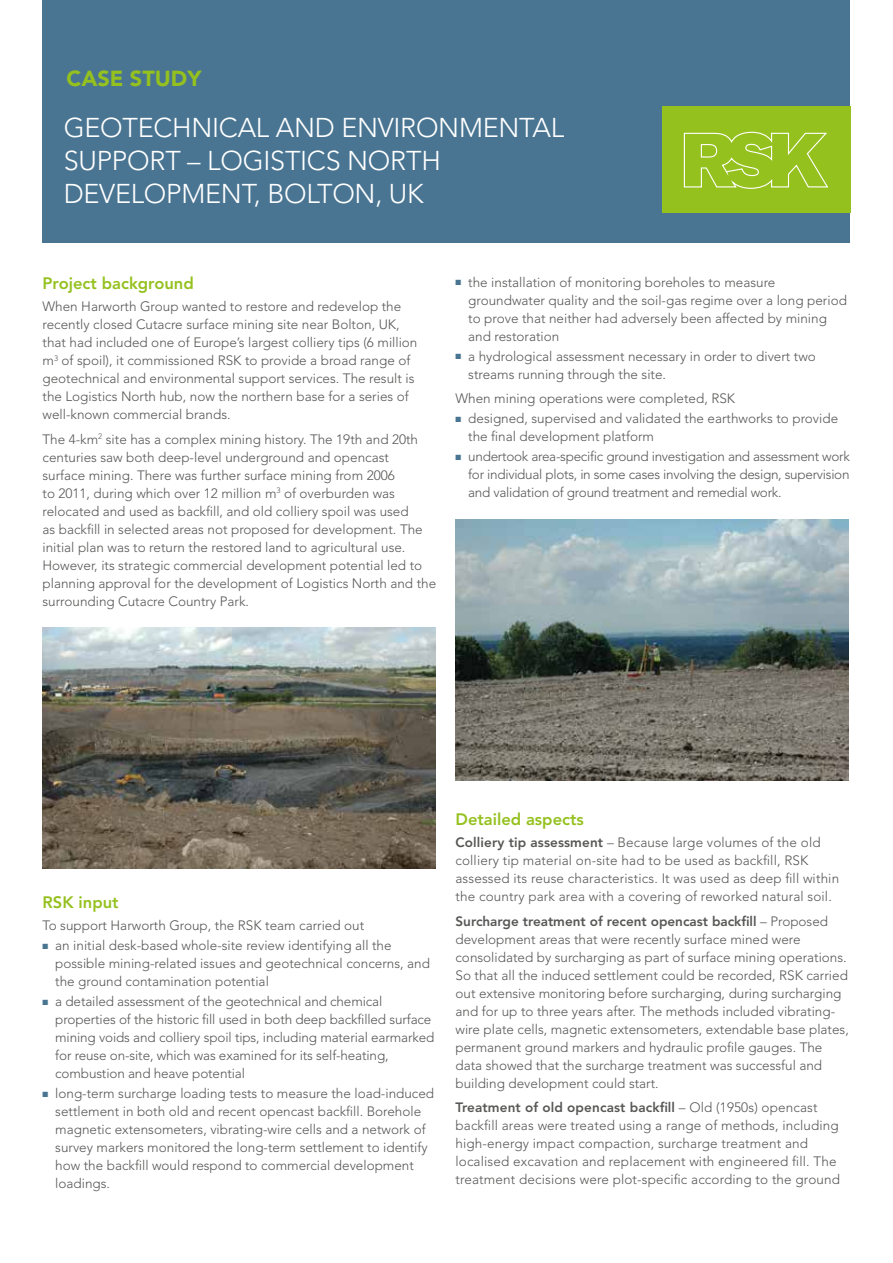
<style>
.page{position:relative;width:893px;height:1263px;background:#fff}
.page>*{position:absolute;margin:0;border:0;box-sizing:border-box;transform-origin:0 0}
.t1{font:300 27px/33px "Avenir LT Std";letter-spacing:-.01em;color:#fff}
.t2{font:900 21.6px "Avenir LT Std";color:#95c11f}
.t3{font:800 16.5px "Avenir LT Std";color:#95c11f}
.t4{font:300 13.5px/18px "Avenir LT Std";color:#575756}
.s1{color:#497592}
.s2{font-weight:800}
</style>
<div class="page">
<div style="left:43px;top:0;width:807px;height:242px;background:#497592"></div>
<div style="left:662px;top:106px;width:188px;height:107px;background:#95c11f"></div>
<svg style="left:683px;top:131px;width:146px;height:58px"></svg>
<img style="left:43px;top:627px;width:393px;height:242px">
<img style="left:455px;top:519px;width:394px;height:262px">
<h2 class="t2" style="left:67px;top:66px;width:136px">CASE STUDY</h2>
<h1 class="t1" style="left:64px;top:114px;width:502px">GEOTECHNICAL AND ENVIRONMENTAL<br>SUPPORT – LOGISTICS NORTH<br>DEVELOPMENT, BOLTON, UK</h1>
<p class="t3" style="left:43px;top:276px;width:153px">Project background</p>
<p class="t4" style="left:43px;top:299px;width:376px">When Harworth Group wanted to restore and redevelop the recently closed Cutacre surface mining site near Bolton, UK, that had included one of Europe’s largest colliery tips (6 million m<sup>3</sup> of spoil), it commissioned RSK to provide a broad range of geotechnical and environmental support services. The result is the Logistics North hub, now the northern base for a series of well-known commercial brands.</p>
<p class="t4" style="left:43px;top:431px;width:395px">The 4-km<sup>2</sup> site has a complex mining history. The 19th and 20th centuries saw both deep-level underground and opencast<br>surface mining. There was further surface mining from 2006<br>to 2011, during which over 12 million m<sup>3</sup> of overburden was relocated and used as backfill, and old colliery spoil was used<br>as backfill in selected areas not proposed for development. The initial plan was to return the restored land to agricultural use.<br>However, its strategic commercial development potential led to planning approval for the development of Logistics North and the surrounding Cutacre Country Park.</p>
<p class="t4" style="left:468px;top:274px;width:380px;text-indent:-13px"><span class="s1">■</span> the installation of monitoring boreholes to measure groundwater quality and the soil-gas regime over a long period to prove that neither had adversely been affected by mining and restoration</p>
<p class="t4" style="left:468px;top:348px;width:349px;text-indent:-13px"><span class="s1">■</span> a hydrological assessment necessary in order to divert two streams running through the site.</p>
<p class="t4" style="left:455px;top:391px;width:281px">When mining operations were completed, RSK</p>
<p class="t4" style="left:468px;top:411px;width:371px;text-indent:-13px"><span class="s1">■</span> designed, supervised and validated the earthworks to provide the final development platform</p>
<p class="t4" style="left:468px;top:449px;width:383px;text-align:justify;text-indent:-13px"><span class="s1">■</span> undertook area-specific ground investigation and assessment work for individual plots, in some cases involving the design, supervision and validation of ground treatment and remedial work.</p>
<p class="t3" style="left:43px;top:895px;width:78px">RSK input</p>
<p class="t4" style="left:43px;top:917px;width:323px">To support Harworth Group, the RSK team carried out</p>
<p class="t4" style="left:55px;top:937px;width:376px;text-indent:-13px"><span class="s1">■</span> an initial desk-based whole-site review identifying all the possible mining-related issues and geotechnical concerns, and the ground contamination potential</p>
<p class="t4" style="left:55px;top:993px;width:381px;text-indent:-13px"><span class="s1">■</span> a detailed assessment of the geotechnical and chemical properties of the historic fill used in both deep backfilled surface mining voids and colliery spoil tips, including material earmarked for reuse on-site, which was examined for its self-heating, combustion and heave potential</p>
<p class="t4" style="left:55px;top:1086px;width:380px;text-indent:-13px"><span class="s1">■</span> long-term surcharge loading tests to measure the load-induced settlement in both old and recent opencast backfill. Borehole magnetic extensometers, vibrating-wire cells and a network of survey markers monitored the long-term settlement to identify how the backfill would respond to commercial development loadings.</p>
<p class="t3" style="left:455px;top:812px;width:130px">Detailed aspects</p>
<p class="t4" style="left:455px;top:835px;width:385px"><span class="s2">Colliery tip assessment</span> – Because large volumes of the old colliery tip material on-site had to be used as backfill, RSK assessed its reuse characteristics. It was used as deep fill within the country park area with a covering of reworked natural soil.</p>
<p class="t4" style="left:455px;top:913px;width:395px"><span class="s2">Surcharge treatment of recent opencast backfill</span> – Proposed development areas that were recently surface mined were consolidated by surcharging as part of surface mining operations.<br>So that all the induced settlement could be recorded, RSK carried out extensive monitoring before surcharging, during surcharging and for up to three years after. The methods included vibrating&shy;wire plate cells, magnetic extensometers, extendable base plates, permanent ground markers and hydraulic profile gauges. The data showed that the surcharge treatment was successful and building development could start.</p>
<p class="t4" style="left:455px;top:1099px;width:386px"><span class="s2">Treatment of old opencast backfill</span> – Old (1950s) opencast backfill areas were treated using a range of methods, including high-energy impact compaction, surcharge treatment and localised excavation and replacement with engineered fill. The treatment decisions were plot-specific according to the ground</p>
</div>
